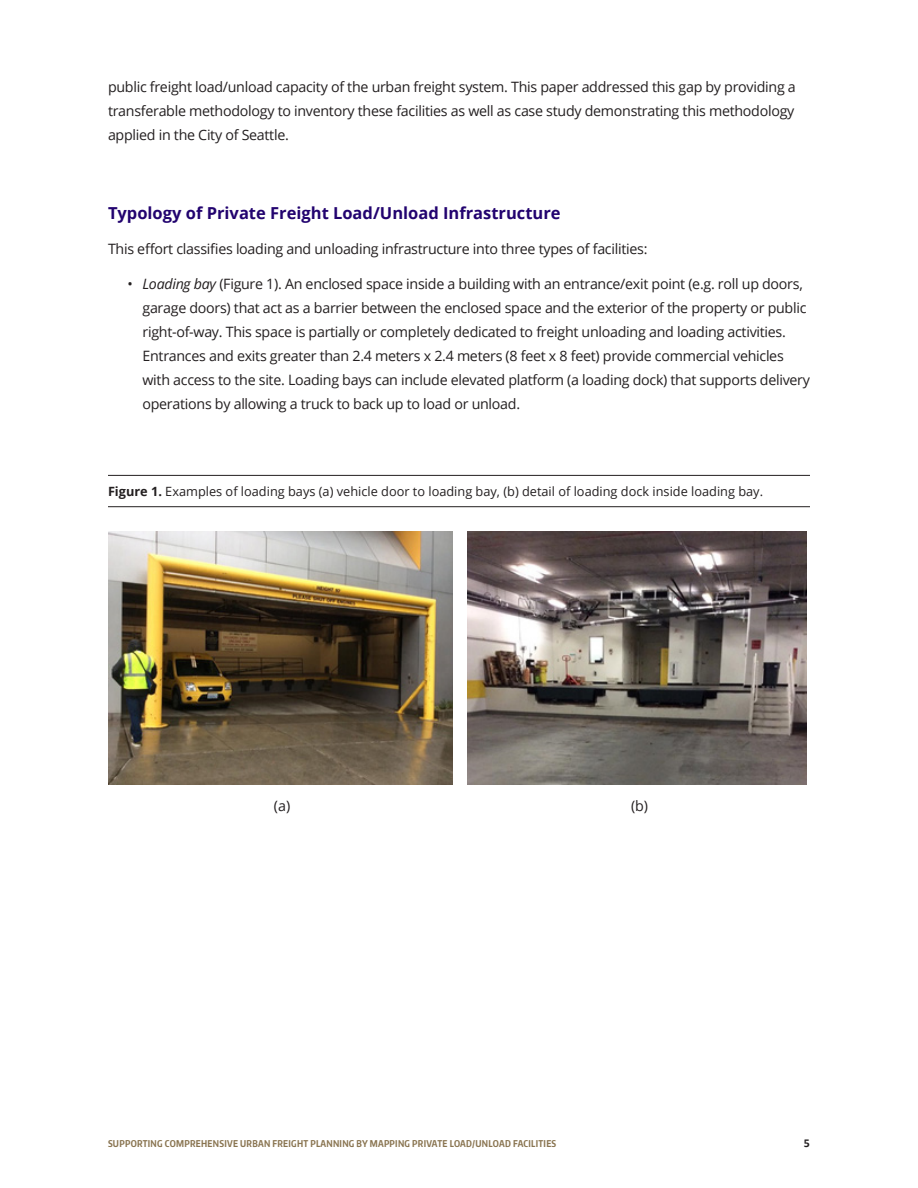
<style>
.page{position:relative;width:918px;height:1188px;background:#fff}
.page>*{position:absolute;margin:0;border:0;box-sizing:border-box;transform-origin:0 0}
.head_3{font:700 16.5px "Open Sans";color:#22036f}
.text{font:14.25px/24px "Open Sans";letter-spacing:-.02em;color:#231f20;text-align:justify}
.Figures___Tables_hea{font:14.25px "Open Sans";color:#231f20}
.Figures___Tables_hea-2{font:12.75px "Open Sans";color:#231f20}
.t1{font:700 12px "Calibri";color:#231f20}
.t2{font:700 9.3px "Encode Sans Compressed";letter-spacing:.03em;color:#897450}
.s1{font-style:italic}
.s2{font-weight:700}
</style>
<div class="page">
<hr style="left:108px;top:475px;width:702px;height:1px;background:#231f20">
<hr style="left:108px;top:506px;width:702px;height:1px;background:#231f20">
<img style="left:108px;top:531px;width:345px;height:253px">
<img style="left:468px;top:531px;width:339px;height:253px">
<p class="text" style="left:108px;top:74px;width:689px">public freight load/unload capacity of the urban freight system. This paper addressed this gap by providing a transferable methodology to inventory these facilities as well as case study demonstrating this methodology applied in the City of Seattle.</p>
<p class="head_3" style="left:108px;top:201px;width:454px">Typology of Private Freight Load/Unload Infrastructure</p>
<p class="text" style="left:108px;top:236px;width:541px">This effort classifies loading and unloading infrastructure into three types of facilities:</p>
<p class="text" style="left:142px;top:271px;width:669px;text-align:left;text-indent:-15px">• <span class="s1">Loading bay</span> (Figure 1). An enclosed space inside a building with an entrance/exit point (e.g. roll up doors, garage doors) that act as a barrier between the enclosed space and the exterior of the property or public right-of-way. This space is partially or completely dedicated to freight unloading and loading activities.<br>Entrances and exits greater than 2.4 meters x 2.4 meters (8 feet x 8 feet) provide commercial vehicles with access to the site. Loading bays can include elevated platform (a loading dock) that supports delivery operations by allowing a truck to back up to load or unload.</p>
<p class="Figures___Tables_hea-2" style="left:108px;top:483px;width:657px"><span class="s2">Figure 1.</span> Examples of loading bays (a) vehicle door to loading bay, (b) detail of loading dock inside loading bay.</p>
<p class="Figures___Tables_hea" style="left:274px;top:796px;width:18px">(a)</p>
<p class="Figures___Tables_hea" style="left:631px;top:796px;width:19px">(b)</p>
<p class="t2" style="left:108px;top:1137px;width:450px">SUPPORTING COMPREHENSIVE URBAN FREIGHT PLANNING BY MAPPING PRIVATE LOAD/UNLOAD FACILITIES</p>
<p class="t1" style="left:804px;top:1135px;width:8px">5</p>
</div>
